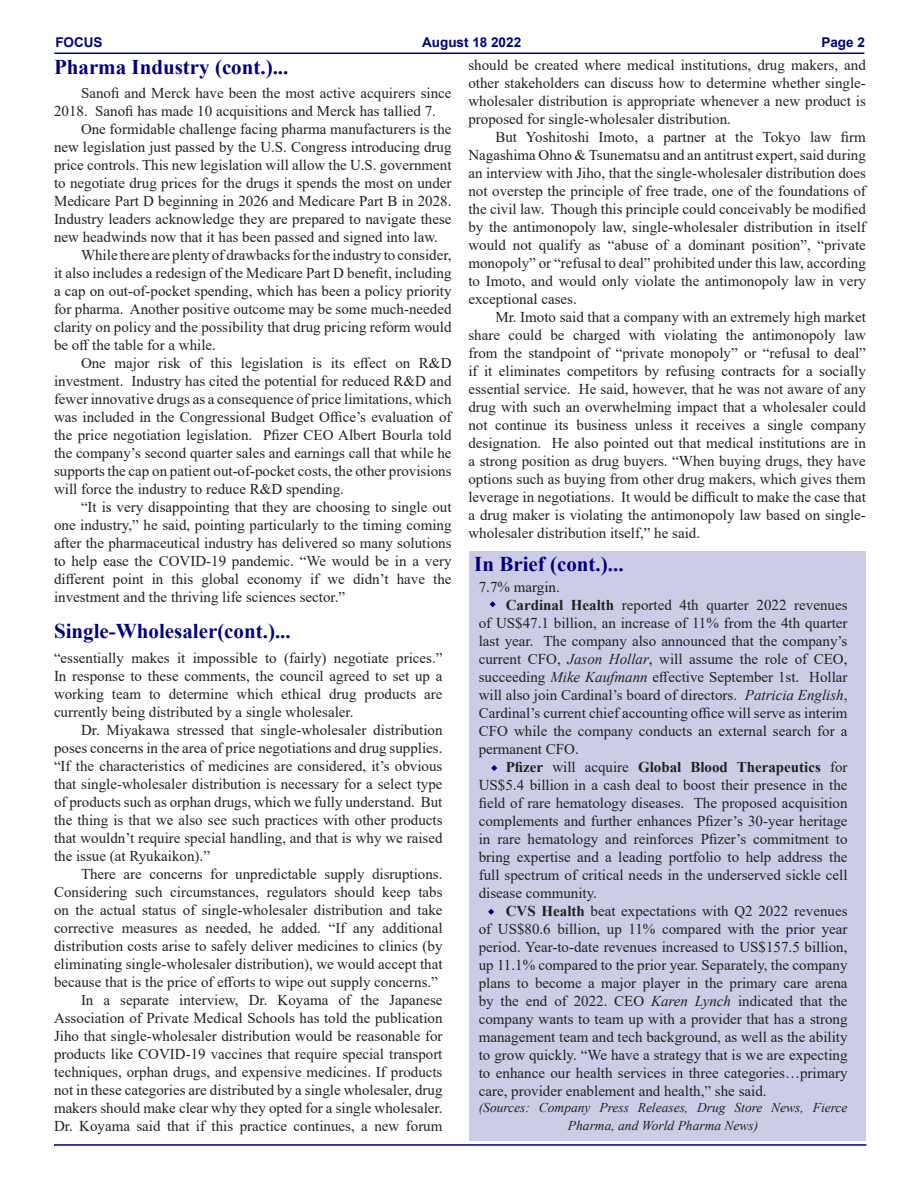
<style>
.page{position:relative;width:918px;height:1188px;background:#fff}
.page>*{position:absolute;margin:0;border:0;box-sizing:border-box;transform-origin:0 0}
.t1{font:700 21px "Times New Roman";color:#000082}
.t2{font:15px/18px "Times New Roman";color:#231f20;text-align:justify}
.t3{font:italic 13.5px/18px "Times New Roman";color:#231f20;text-align:center}
.t4{font:700 13.5px "Arial";color:#000082}
.s1{font-weight:700}
.s2{font-style:italic}
</style>
<div class="page">
<div style="left:469px;top:551px;width:396px;height:589px;background:#cccce6"></div>
<svg style="left:488px;top:908px;width:6px;height:7px"></svg>
<svg style="left:491px;top:765px;width:6px;height:6px"></svg>
<hr style="left:54px;top:53px;width:810px;height:1px;background:#000080">
<svg style="left:489px;top:601px;width:7px;height:7px"></svg>
<hr style="left:54px;top:1144px;width:812px;height:2px;background:#000080">
<p class="t4" style="left:55px;top:32px;width:49px">FOCUS</p>
<p class="t4" style="left:422px;top:32px;width:101px">August 18 2022</p>
<p class="t4" style="left:821px;top:32px;width:45px">Page 2</p>
<p class="t1" style="left:54px;top:52px;width:236px">Pharma Industry (cont.)...</p>
<p class="t2" style="left:54px;top:84px;width:399px;text-indent:27px">Sanofi and Merck have been the most active acquirers since<br>2018. Sanofi has made 10 acquisitions and Merck has tallied 7.</p>
<p class="t2" style="left:54px;top:120px;width:399px;text-indent:27px">One formidable challenge facing pharma manufacturers is the new legislation just passed by the U.S. Congress introducing drug price controls. This new legislation will allow the U.S. government to negotiate drug prices for the drugs it spends the most on under Medicare Part D beginning in 2026 and Medicare Part B in 2028.<br>Industry leaders acknowledge they are prepared to navigate these new headwinds now that it has been passed and signed into law.</p>
<p class="t2" style="left:54px;top:246px;width:399px;text-indent:27px">While there are plenty of drawbacks for the industry to consider, it also includes a redesign of the Medicare Part D benefit, including a cap on out-of-pocket spending, which has been a policy priority for pharma. Another positive outcome may be some much-needed clarity on policy and the possibility that drug pricing reform would be off the table for a while.</p>
<p class="t2" style="left:54px;top:354px;width:399px;text-indent:27px">One major risk of this legislation is its effect on R&amp;D investment. Industry has cited the potential for reduced R&amp;D and fewer innovative drugs as a consequence of price limitations, which was included in the Congressional Budget Office’s evaluation of the price negotiation legislation. Pfizer CEO Albert Bourla told the company’s second quarter sales and earnings call that while he supports the cap on patient out-of-pocket costs, the other provisions will force the industry to reduce R&amp;D spending.</p>
<p class="t2" style="left:54px;top:498px;width:399px;text-indent:27px">“It is very disappointing that they are choosing to single out one industry,” he said, pointing particularly to the timing coming after the pharmaceutical industry has delivered so many solutions to help ease the COVID-19 pandemic. “We would be in a very different point in this global economy if we didn’t have the investment and the thriving life sciences sector.”</p>
<p class="t1" style="left:54px;top:616px;width:238px">Single-Wholesaler(cont.)...</p>
<p class="t2" style="left:54px;top:648px;width:390px">“essentially makes it impossible to (fairly) negotiate prices.” In response to these comments, the council agreed to set up a working team to determine which ethical drug products are currently being distributed by a single wholesaler.</p>
<p class="t2" style="left:54px;top:720px;width:390px;text-indent:27px">Dr. Miyakawa stressed that single-wholesaler distribution poses concerns in the area of price negotiations and drug supplies. “If the characteristics of medicines are considered, it’s obvious that single-wholesaler distribution is necessary for a select type of products such as orphan drugs, which we fully understand. But the thing is that we also see such practices with other products that wouldn’t require special handling, and that is why we raised the issue (at Ryukaikon).”</p>
<p class="t2" style="left:54px;top:864px;width:390px;text-indent:27px">There are concerns for unpredictable supply disruptions.<br>Considering such circumstances, regulators should keep tabs on the actual status of single-wholesaler distribution and take corrective measures as needed, he added. “If any additional distribution costs arise to safely deliver medicines to clinics (by eliminating single-wholesaler distribution), we would accept that because that is the price of efforts to wipe out supply concerns.”</p>
<p class="t2" style="left:54px;top:990px;width:390px;text-indent:27px">In a separate interview, Dr. Koyama of the Japanese Association of Private Medical Schools has told the publication Jiho that single-wholesaler distribution would be reasonable for products like COVID-19 vaccines that require special transport techniques, orphan drugs, and expensive medicines. If products not in these categories are distributed by a single wholesaler, drug makers should make clear why they opted for a single wholesaler.<br>Dr. Koyama said that if this practice continues, a new forum</p>
<p class="t2" style="left:468px;top:56px;width:399px">should be created where medical institutions, drug makers, and other stakeholders can discuss how to determine whether single&shy;wholesaler distribution is appropriate whenever a new product is proposed for single-wholesaler distribution.</p>
<p class="t2" style="left:468px;top:128px;width:399px;text-indent:27px">But Yoshitoshi Imoto, a partner at the Tokyo law firm Nagashima Ohno &amp; Tsunematsu and an antitrust expert, said during an interview with Jiho, that the single-wholesaler distribution does not overstep the principle of free trade, one of the foundations of the civil law. Though this principle could conceivably be modified by the antimonopoly law, single-wholesaler distribution in itself would not qualify as “abuse of a dominant position”, “private monopoly” or “refusal to deal” prohibited under this law, according to Imoto, and would only violate the antimonopoly law in very exceptional cases.</p>
<p class="t2" style="left:468px;top:308px;width:399px;text-indent:27px">Mr. Imoto said that a company with an extremely high market share could be charged with violating the antimonopoly law from the standpoint of “private monopoly” or “refusal to deal” if it eliminates competitors by refusing contracts for a socially essential service. He said, however, that he was not aware of any drug with such an overwhelming impact that a wholesaler could not continue its business unless it receives a single company designation. He also pointed out that medical institutions are in a strong position as drug buyers. “When buying drugs, they have options such as buying from other drug makers, which gives them leverage in negotiations. It would be difficult to make the case that a drug maker is violating the antimonopoly law based on single&shy;wholesaler distribution itself,” he said.</p>
<p class="t1" style="left:474px;top:549px;width:151px">In Brief (cont.)...</p>
<p class="t2" style="left:479px;top:577px;width:82px">7.7% margin.</p>
<p class="t2" style="left:479px;top:595px;width:370px;text-indent:27px"><span class="s1">Cardinal Health</span> reported 4th quarter 2022 revenues of US$47.1 billion, an increase of 11% from the 4th quarter last year. The company also announced that the company’s current CFO, <span class="s2">Jason Hollar</span>, will assume the role of CEO, succeeding <span class="s2">Mike Kaufmann</span> effective September 1st. Hollar will also join Cardinal’s board of directors. <span class="s2">Patricia English</span>, Cardinal’s current chief accounting office will serve as interim CFO while the company conducts an external search for a permanent CFO.</p>
<p class="t2" style="left:479px;top:757px;width:370px;text-indent:27px"><span class="s1">Pfizer</span> will acquire <span class="s1">Global Blood Therapeutics</span> for US$5.4 billion in a cash deal to boost their presence in the field of rare hematology diseases. The proposed acquisition complements and further enhances Pfizer’s 30-year heritage in rare hematology and reinforces Pfizer’s commitment to bring expertise and a leading portfolio to help address the full spectrum of critical needs in the underserved sickle cell disease community.</p>
<p class="t2" style="left:479px;top:901px;width:370px;text-indent:27px"><span class="s1">CVS Health</span> beat expectations with Q2 2022 revenues of US$80.6 billion, up 11% compared with the prior year period. Year-to-date revenues increased to US$157.5 billion, up 11.1% compared to the prior year. Separately, the company plans to become a major player in the primary care arena by the end of 2022. CEO <span class="s2">Karen Lynch</span> indicated that the company wants to team up with a provider that has a strong management team and tech background, as well as the ability to grow quickly. “We have a strategy that is we are expecting to enhance our health services in three categories…primary care, provider enablement and health,” she said.</p>
<p class="t3" style="left:479px;top:1098px;width:370px">(Sources: Company Press Releases, Drug Store News, Fierce<br>Pharma, and World Pharma News)</p>
</div>
